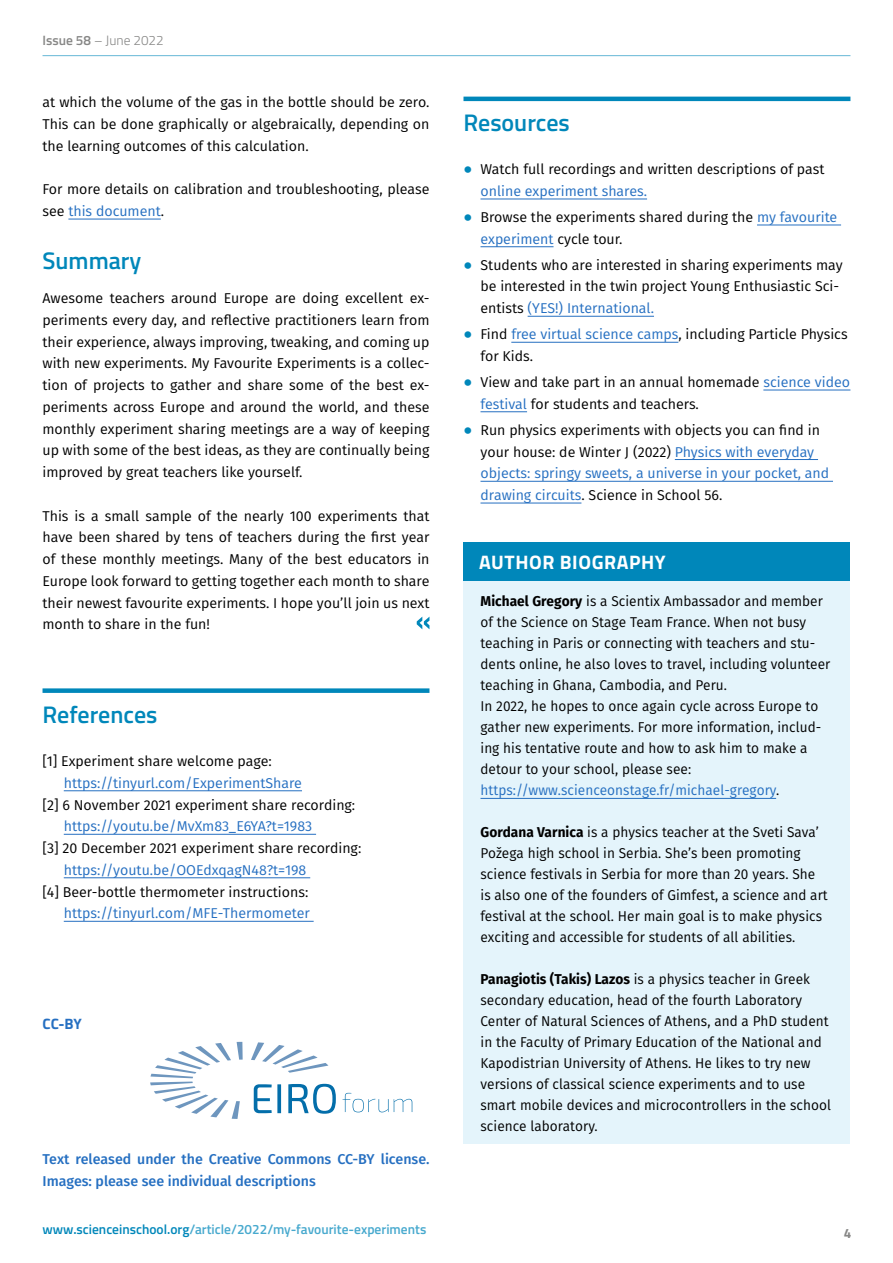
<style>
.page{position:relative;width:893px;height:1263px;background:#fff}
.page>*{position:absolute;margin:0;border:0;box-sizing:border-box;transform-origin:0 0}
.t1{font:600 24px "Titillium Web";color:#0087ba}
.t2{font:700 19.5px "Titillium Web";letter-spacing:.03em;color:#fff}
.t3{font:700 15px "Titillium Web";color:#256fc1}
.t4{font:14.25px/21.8px "Fira Sans";color:#000}
.t5{font:14.25px/21px "Fira Sans";color:#000;scale:.96 1}
.t6{font:14.25px "Fira Sans";color:#256fc1}
.t7{font:500 14.25px/21.8px "Fira Sans";color:#256fc1}
.t8{font:600 13.5px "Titillium Web";color:#47a9ce}
.t9{font:300 13.5px "Titillium Web";color:#878786}
.t10{font:700 13.5px "Titillium Web";color:#878786}
.s1{font-weight:600}
.s2{color:#256fc1}
.s3{color:#0087ba}
.s4{font-weight:700}
</style>
<div class="page">
<hr style="left:43px;top:55px;width:807px;height:1px;background:#66b7d6">
<hr style="left:68px;top:219px;width:93px;height:1px;background:#256fc1">
<div style="left:43px;top:688px;width:386px;height:5px;background:#0087ba"></div>
<hr style="left:64px;top:790px;width:238px;height:1px;background:#256fc1">
<hr style="left:64px;top:834px;width:252px;height:1px;background:#256fc1">
<hr style="left:64px;top:877px;width:246px;height:1px;background:#256fc1">
<hr style="left:64px;top:921px;width:250px;height:1px;background:#256fc1">
<svg style="left:417px;top:617px;width:12px;height:12px"></svg>
<hr style="left:463px;top:97px;width:387px;height:4px;background:#0087ba">
<hr style="left:480px;top:199px;width:167px;height:1px;background:#256fc1">
<hr style="left:757px;top:225px;width:84px;height:1px;background:#256fc1">
<hr style="left:480px;top:246px;width:73px;height:1px;background:#256fc1">
<hr style="left:528px;top:316px;width:126px;height:1px;background:#256fc1">
<hr style="left:511px;top:342px;width:167px;height:1px;background:#256fc1">
<hr style="left:763px;top:390px;width:87px;height:1px;background:#256fc1">
<hr style="left:480px;top:411px;width:47px;height:1px;background:#256fc1">
<hr style="left:675px;top:459px;width:143px;height:1px;background:#256fc1">
<hr style="left:480px;top:481px;width:353px;height:1px;background:#256fc1">
<hr style="left:480px;top:503px;width:101px;height:1px;background:#256fc1">
<div style="left:463px;top:580px;width:387px;height:564px;background:#e4f4fb"></div>
<hr style="left:480px;top:798px;width:296px;height:1px;background:#256fc1">
<div style="left:463px;top:542px;width:387px;height:39px;background:#0087ba"></div>
<svg style="left:251px;top:1042px;width:77px;height:31px"></svg>
<svg style="left:150px;top:1042px;width:93px;height:77px"></svg>
<svg style="left:343px;top:1093px;width:69px;height:19px"></svg>
<svg style="left:254px;top:1084px;width:82px;height:30px"></svg>
<p class="t9" style="left:43px;top:31px;width:123px"><span class="s1">Issue 58</span> – June 2022</p>
<p class="t4" style="left:43px;top:91px;width:388px;text-align:justify">at which the volume of the gas in the bottle should be zero.<br>This can be done graphically or algebraically, depending on the learning outcomes of this calculation.</p>
<p class="t4" style="left:43px;top:178px;width:388px">For more details on calibration and troubleshooting, please see <span class="s2">this document</span>.</p>
<h1 class="t1" style="left:43px;top:243px;width:100px">Summary</h1>
<p class="t4" style="left:43px;top:287px;width:388px;text-align:justify">Awesome teachers around Europe are doing excellent ex&shy;periments every day, and reflective practitioners learn from their experience, always improving, tweaking, and coming up with new experiments. My Favourite Experiments is a collec&shy;tion of projects to gather and share some of the best ex&shy;periments across Europe and around the world, and these monthly experiment sharing meetings are a way of keeping up with some of the best ideas, as they are continually being improved by great teachers like yourself.</p>
<p class="t4" style="left:43px;top:504px;width:388px;text-align:justify">This is a small sample of the nearly 100 experiments that have been shared by tens of teachers during the first year of these monthly meetings. Many of the best educators in Europe look forward to getting together each month to share their newest favourite experiments. I hope you’ll join us next month to share in the fun!</p>
<h1 class="t1" style="left:43px;top:696px;width:116px">References</h1>
<p class="t4" style="left:43px;top:750px;width:231px">[1] Experiment share welcome page:</p>
<p class="t6" style="left:64px;top:772px;width:240px">https://tinyurl.com/ExperimentShare</p>
<p class="t4" style="left:43px;top:793px;width:314px">[2] 6 November 2021 experiment share recording:</p>
<p class="t6" style="left:64px;top:816px;width:250px">https://youtu.be/MvXm83_E6YA?t=1983</p>
<p class="t4" style="left:43px;top:837px;width:320px">[3] 20 December 2021 experiment share recording:</p>
<p class="t6" style="left:64px;top:859px;width:244px">https://youtu.be/OOEdxqagN48?t=198</p>
<p class="t4" style="left:43px;top:880px;width:267px">[4] Beer-bottle thermometer instructions:</p>
<p class="t6" style="left:64px;top:903px;width:248px">https://tinyurl.com/MFE-Thermometer</p>
<p class="t3" style="left:43px;top:1012px;width:41px">CC-BY</p>
<p class="t7" style="left:43px;top:1148px;width:388px">Text released under the Creative Commons CC-BY license.<br>Images: please see individual descriptions</p>
<h1 class="t1" style="left:463px;top:104px;width:108px">Resources</h1>
<p class="t4" style="left:480px;top:158px;width:345px;text-indent:-17px"><span class="s3">⦁</span> Watch full recordings and written descriptions of past <span class="s2">online experiment shares.</span></p>
<p class="t4" style="left:480px;top:206px;width:358px;text-indent:-17px"><span class="s3">⦁</span> Browse the experiments shared during the <span class="s2">my favourite experiment</span> cycle tour.</p>
<p class="t4" style="left:480px;top:254px;width:364px;text-indent:-17px"><span class="s3">⦁</span> Students who are interested in sharing experiments may be interested in the twin project Young Enthusiastic Sci&shy;entists <span class="s2">(YES!) International.</span></p>
<p class="t4" style="left:480px;top:323px;width:369px;text-indent:-17px"><span class="s3">⦁</span> Find <span class="s2">free virtual science camps</span>, including Particle Physics for Kids.</p>
<p class="t4" style="left:480px;top:371px;width:371px;text-indent:-17px"><span class="s3">⦁</span> View and take part in an annual homemade <span class="s2">science video festival</span> for students and teachers.</p>
<p class="t4" style="left:480px;top:419px;width:350px;text-indent:-17px"><span class="s3">⦁</span> Run physics experiments with objects you can find in your house: de Winter J (2022) <span class="s2">Physics with everyday objects: springy sweets, a universe in your pocket, and drawing circuits</span>. Science in School 56.</p>
<h2 class="t2" style="left:479px;top:547px;width:188px">AUTHOR BIOGRAPHY</h2>
<p class="t5" style="left:480px;top:590px;width:366px"><span class="s4">Michael Gregory</span> is a Scientix Ambassador and member of the Science on Stage Team France. When not busy teaching in Paris or connecting with teachers and stu&shy;dents online, he also loves to travel, including volunteer teaching in Ghana, Cambodia, and Peru.<br>In 2022, he hopes to once again cycle across Europe to gather new experiments. For more information, includ&shy;ing his tentative route and how to ask him to make a detour to your school, please see: <span class="s2">https://www.scienceonstage.fr/michael-gregory</span>.</p>
<p class="t5" style="left:480px;top:821px;width:363px"><span class="s4">Gordana Varnica</span> is a physics teacher at the Sveti Sava’ Požega high school in Serbia. She’s been promoting science festivals in Serbia for more than 20 years. She is also one of the founders of Gimfest, a science and art festival at the school. Her main goal is to make physics exciting and accessible for students of all abilities.</p>
<p class="t5" style="left:480px;top:969px;width:367px"><span class="s4">Panagiotis (Takis) Lazos</span> is a physics teacher in Greek secondary education, head of the fourth Laboratory Center of Natural Sciences of Athens, and a PhD student in the Faculty of Primary Education of the National and Kapodistrian University of Athens. He likes to try new versions of classical science experiments and to use smart mobile devices and microcontrollers in the school science laboratory.</p>
<p class="t8" style="left:43px;top:1219px;width:385px"><span class="s3">www.scienceinschool.org</span>/article/2022/my-favourite-experiments</p>
<p class="t10" style="left:844px;top:1223px;width:9px">4</p>
</div>
